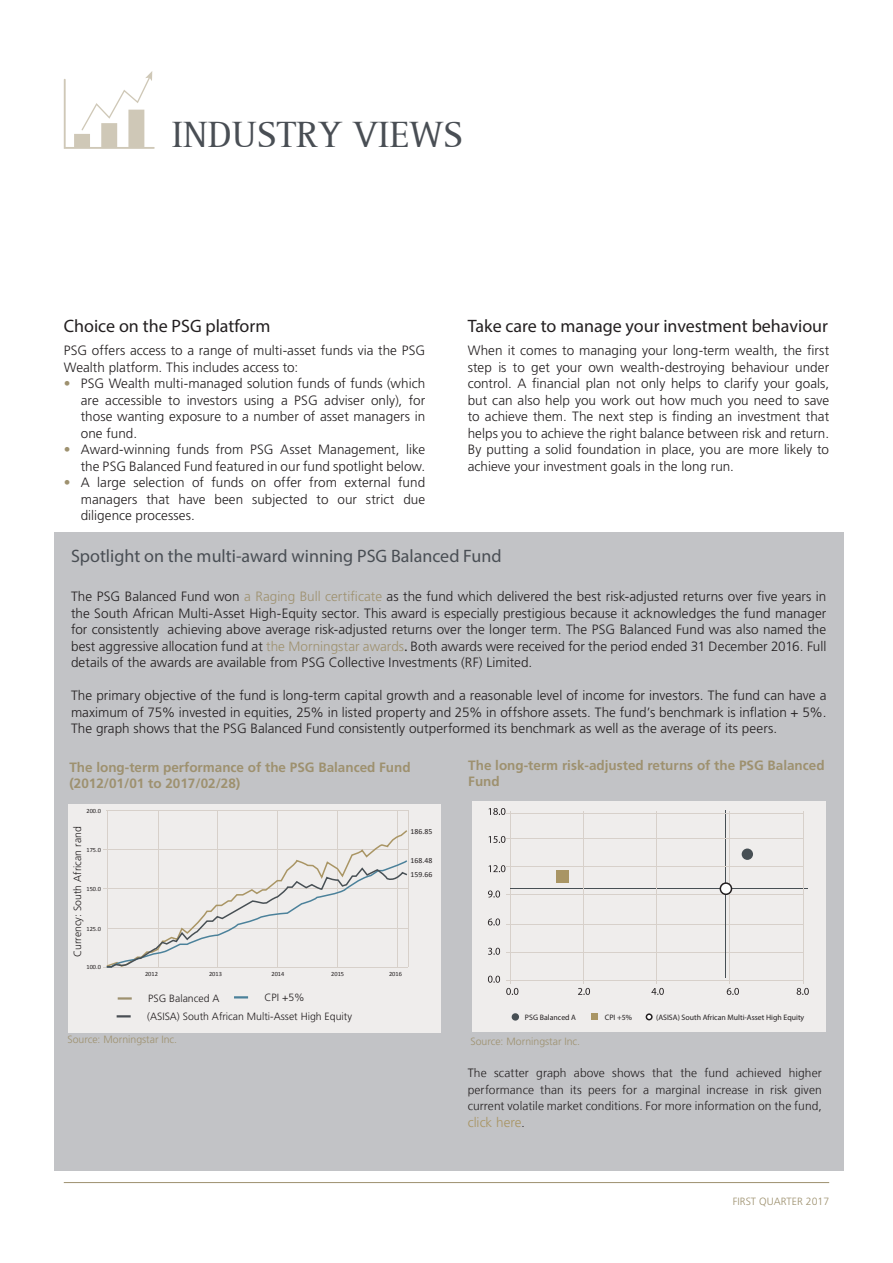
<style>
.page{position:relative;width:893px;height:1263px;background:#fff}
.page>*{position:absolute;margin:0;border:0;box-sizing:border-box;transform-origin:0 0}
.t1{font:37.5px "Rotis Serif";color:#494e54}
.t2{font:18px "Myriad Pro";color:#231f20}
.Body_copy{font:18px "Myriad Pro";color:#494e54}
.Body_copy-2{font:300 13.5px/16.5px "Frutiger LT Std";color:#231f20;text-align:justify}
.Sub-heading{font:700 13.5px "Frutiger LT Std";color:#9e916f}
.Body_copy-3{font:300 13.5px "Frutiger LT Std";color:#a99564}
.Body_copy-4{font:300 12px/16.5px "Frutiger LT";letter-spacing:.005em;color:#231f20;text-align:justify}
.t3{font:300 10.5px "Frutiger LT Std";color:#231f20}
.t4{font:300 10.5px "Frutiger LT Std";color:#9e916f}
.t5{font:7.8px "Myriad Pro";color:#231f20}
.t6{font:7.8px/13.6px "Calibri";color:#231f20}
.t7{font:6.3px "Calibri";color:#231f20}
.s1{color:#9e916f}
.s2{font-family:"Myriad Pro";font-weight:400}
.s3{font-size:12px;color:#231f20}
</style>
<div class="page">
<hr style="left:64px;top:1182px;width:765px;height:1px;background:#9e916f">
<div style="left:54px;top:531px;width:789px;height:639px;background:#c2c3c6"></div>
<div style="left:68px;top:804px;width:372px;height:228px;background:#efedec"></div>
<svg style="left:64px;top:71px;width:91px;height:78px"></svg>
<svg style="left:234px;top:996px;width:14px;height:2px"></svg>
<svg style="left:118px;top:997px;width:14px;height:2px"></svg>
<svg style="left:117px;top:1015px;width:14px;height:2px"></svg>
<div style="left:472px;top:801px;width:354px;height:231px;background:#efedec"></div>
<hr style="left:107px;top:811px;width:1px;height:156px;background:#d7d0ca">
<hr style="left:107px;top:810px;width:301px;height:1px;background:#d7d0ca">
<hr style="left:104px;top:849px;width:304px;height:1px;background:#d7d0ca">
<hr style="left:104px;top:889px;width:304px;height:1px;background:#d7d0ca">
<hr style="left:104px;top:967px;width:304px;height:1px;background:#d7d0ca">
<hr style="left:158px;top:811px;width:1px;height:156px;background:#d7d0ca">
<hr style="left:217px;top:811px;width:1px;height:156px;background:#d7d0ca">
<hr style="left:278px;top:811px;width:1px;height:156px;background:#d7d0ca">
<hr style="left:337px;top:811px;width:1px;height:156px;background:#d7d0ca">
<hr style="left:398px;top:811px;width:1px;height:156px;background:#d7d0ca">
<hr style="left:408px;top:811px;width:1px;height:156px;background:#d7d0ca">
<svg style="left:105px;top:829px;width:303px;height:139px"></svg>
<div style="left:557px;top:870px;width:12px;height:12px;background:#a99564"></div>
<svg style="left:591px;top:1014px;width:6px;height:6px"></svg>
<div style="left:742px;top:848px;width:11px;height:12px;background:#474f54;border-radius:50%"></div>
<svg style="left:511px;top:1013px;width:8px;height:8px"></svg>
<hr style="left:510px;top:811px;width:1px;height:173px;background:#d7d0ca">
<hr style="left:506px;top:980px;width:297px;height:1px;background:#d7d0ca">
<hr style="left:506px;top:952px;width:297px;height:1px;background:#d7d0ca">
<hr style="left:506px;top:924px;width:297px;height:1px;background:#d7d0ca">
<hr style="left:506px;top:894px;width:297px;height:1px;background:#d7d0ca">
<hr style="left:511px;top:888px;width:297px;height:1px;background:#474f54">
<hr style="left:725px;top:811px;width:1px;height:167px;background:#474f54">
<hr style="left:506px;top:866px;width:297px;height:1px;background:#d7d0ca">
<hr style="left:506px;top:838px;width:297px;height:1px;background:#d7d0ca">
<hr style="left:506px;top:813px;width:297px;height:1px;background:#d7d0ca">
<hr style="left:583px;top:811px;width:1px;height:173px;background:#d7d0ca">
<hr style="left:656px;top:811px;width:1px;height:173px;background:#d7d0ca">
<hr style="left:729px;top:811px;width:1px;height:173px;background:#d7d0ca">
<hr style="left:803px;top:811px;width:1px;height:173px;background:#d7d0ca">
<svg style="left:506px;top:988px;width:12px;height:7px"></svg>
<svg style="left:488px;top:976px;width:12px;height:7px"></svg>
<svg style="left:488px;top:948px;width:12px;height:7px"></svg>
<svg style="left:488px;top:918px;width:12px;height:7px"></svg>
<svg style="left:488px;top:890px;width:12px;height:7px"></svg>
<svg style="left:489px;top:865px;width:16px;height:7px"></svg>
<svg style="left:489px;top:836px;width:16px;height:7px"></svg>
<svg style="left:489px;top:808px;width:16px;height:7px"></svg>
<svg style="left:578px;top:988px;width:12px;height:7px"></svg>
<svg style="left:651px;top:988px;width:13px;height:7px"></svg>
<svg style="left:727px;top:988px;width:12px;height:7px"></svg>
<svg style="left:797px;top:988px;width:12px;height:7px"></svg>
<div style="left:720px;top:883px;width:11px;height:11px;background:#fff;border-radius:50%"></div>
<div style="left:720px;top:882px;width:12px;height:13px;border:2px solid #231f20;border-radius:50%"></div>
<div style="left:646px;top:1013px;width:7px;height:7px;border:2px solid #231f20;border-radius:50%"></div>
<p class="t1" style="left:172px;top:114px;width:293px">INDUSTRY VIEWS</p>
<p class="t2" style="left:64px;top:315px;width:208px">Choice on the PSG platform</p>
<p class="Body_copy-2" style="left:64px;top:343px;width:363px">PSG offers access to a range of multi-asset funds via the PSG<br>Wealth platform. This includes access to:</p>
<p class="Body_copy-2" style="left:81px;top:376px;width:346px;text-indent:-17px"><span class="s1">•</span> PSG Wealth multi-managed solution funds of funds (which are accessible to investors using a PSG adviser only), for those wanting exposure to a number of asset managers in one fund.</p>
<p class="Body_copy-2" style="left:64px;top:442px;width:363px;text-align:right"><span class="s1">•</span> Award-winning funds from PSG Asset Management, like the PSG Balanced Fund featured in our fund spotlight below.</p>
<p class="Body_copy-2" style="left:81px;top:475px;width:346px;text-indent:-17px"><span class="s1">•</span> A large selection of funds on offer from external fund managers that have been subjected to our strict due diligence processes.</p>
<p class="t2" style="left:468px;top:315px;width:362px">Take care to manage your investment behaviour</p>
<p class="Body_copy-2" style="left:468px;top:343px;width:363px">When it comes to managing your long-term wealth, the first step is to get your own wealth-destroying behaviour under control. A financial plan not only helps to clarify your goals, but can also help you work out how much you need to save to achieve them. The next step is finding an investment that helps you to achieve the right balance between risk and return.<br>By putting a solid foundation in place, you are more likely to achieve your investment goals in the long run.</p>
<p class="Body_copy" style="left:71px;top:545px;width:432px">Spotlight on the multi-award winning PSG Balanced Fund</p>
<p class="Body_copy-2" style="left:71px;top:588px;width:757px">The PSG Balanced Fund won <span class="s1">a Raging Bull certificate</span> as the fund which delivered the best risk-adjusted returns over five years in the South African Multi-Asset High-Equity sector. This award is especially prestigious because it acknowledges the fund manager for consistently achieving above average risk-adjusted returns over the longer term. The PSG Balanced Fund was also named the best aggressive allocation fund at <span class="s1">the Morningstar awards</span><span class="s2">.</span> Both awards were received for the period ended 31 December 2016. Full details of the awards are available from PSG Collective Investments (RF) Limited.</p>
<p class="Body_copy-2" style="left:71px;top:687px;width:757px">The primary objective of the fund is long-term capital growth and a reasonable level of income for investors. The fund can have a maximum of 75% invested in equities, 25% in listed property and 25% in offshore assets. The fund’s benchmark is inflation + 5%.<br>The graph shows that the PSG Balanced Fund consistently outperformed its benchmark as well as the average of its peers.</p>
<p class="Sub-heading" style="left:69px;top:760px;width:343px">The long-term performance of the PSG Balanced Fund</p>
<p class="Sub-heading" style="left:69px;top:776px;width:173px">(2012/01/01 to 2017/02/28)</p>
<p class="t7" style="left:87px;top:807px;width:16px">200.0</p>
<p class="t7" style="left:87px;top:846px;width:16px">175.0</p>
<p class="t3" style="left:71px;top:957px;width:132px;rotate:-90deg">Currency: South African rand</p>
<p class="t7" style="left:87px;top:885px;width:16px">150.0</p>
<p class="t7" style="left:87px;top:925px;width:16px">125.0</p>
<p class="t7" style="left:87px;top:963px;width:16px">100.0</p>
<p class="t7" style="left:145px;top:970px;width:14px">2012</p>
<p class="t7" style="left:209px;top:970px;width:14px">2013</p>
<p class="t7" style="left:271px;top:970px;width:14px">2014</p>
<p class="t7" style="left:331px;top:970px;width:14px">2015</p>
<p class="t7" style="left:389px;top:970px;width:14px">2016</p>
<p class="t3" style="left:148px;top:993px;width:73px">PSG Balanced A</p>
<p class="t3" style="left:265px;top:992px;width:42px">CPI +5%</p>
<p class="t3" style="left:147px;top:1011px;width:206px">(ASISA) South African Multi-Asset High Equity</p>
<p class="t4" style="left:68px;top:1033px;width:111px">Source: Morningstar Inc.</p>
<p class="t6" style="left:411px;top:824px;width:23px">186.85</p>
<p class="t6" style="left:411px;top:853px;width:23px">168.48<br>159.66</p>
<p class="Sub-heading" style="left:468px;top:757px;width:358px">The long-term risk-adjusted returns of the PSG Balanced</p>
<p class="Sub-heading" style="left:468px;top:774px;width:33px">Fund</p>
<p class="t5" style="left:525px;top:1012px;width:53px">PSG Balanced A</p>
<p class="t5" style="left:605px;top:1012px;width:29px">CPI +5%</p>
<p class="t5" style="left:656px;top:1012px;width:150px">(ASISA) South African Multi-Asset High Equity</p>
<p class="t4" style="left:470px;top:1035px;width:111px">Source: Morningstar Inc.</p>
<p class="Body_copy-4" style="left:468px;top:1065px;width:356px">The scatter graph above shows that the fund achieved higher performance than its peers for a marginal increase in risk given current volatile market conditions. For more information on the fund,</p>
<p class="Body_copy-3" style="left:468px;top:1114px;width:59px">click here<span class="s3">.</span></p>
<p class="t4" style="left:733px;top:1195px;width:98px">FIRST QUARTER 2017</p>
</div>
